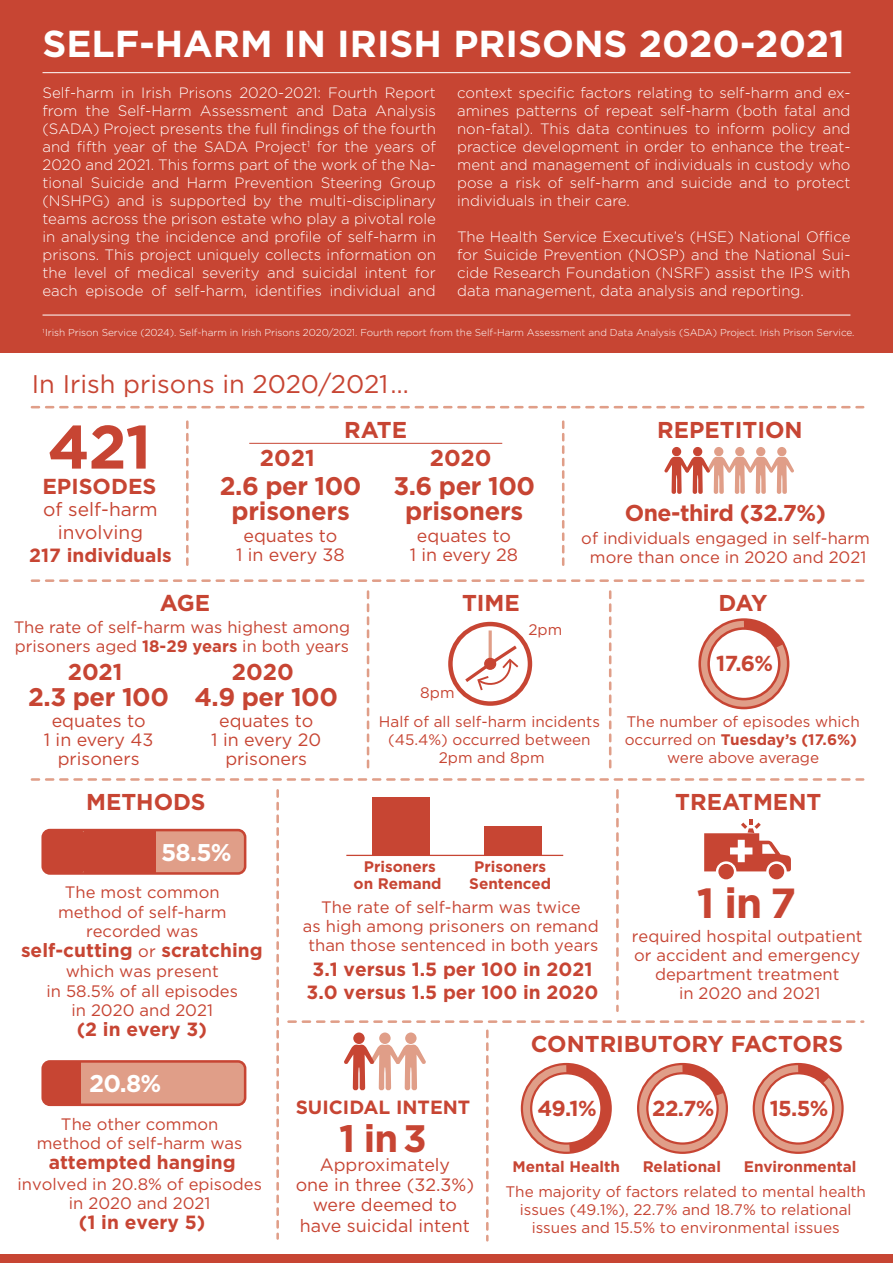
<style>
.page{position:relative;width:893px;height:1263px;background:#fff}
.page>*{position:absolute;margin:0;border:0;box-sizing:border-box;transform-origin:0 0}
.t1{font:700 61.2px "Gotham";color:#c74533}
.t2{font:700 42px "Gotham";color:#c74533}
.t3{font:700 38.25px "Gotham";color:#c74533}
.t4{font:700 37.5px "Gotham";color:#fff}
.t5{font:700 25.5px/25.5px "Gotham";letter-spacing:-.015em;color:#c74533;text-align:center}
.t6{font:25.5px "Gotham";color:#c74533}
.t7{font:700 24.15px "Gotham";color:#fff}
.t8{font:700 22.95px "Gotham";color:#c74533}
.t9{font:700 21.6px "Gotham";color:#c74533}
.t10{font:700 19.2px/23px "Gotham";color:#c74533;text-align:center}
.t11{font:19.2px/23px "Gotham";color:#c74533;text-align:center}
.t12{font:17.85px/19px "Gotham";color:#c74533;text-align:center}
.t13{font:16.65px/19.2px "Gotham";color:#c74533;text-align:center}
.t14{font:15.3px/17.9px "Gotham";color:#c74533;text-align:center}
.t15{font:700 15.3px/16.5px "Gotham";color:#c74533;text-align:center}
.t16{font:300 15px/18px "Gotham";color:#fff;text-align:justify}
.t17{font:300 10.05px "Gotham";letter-spacing:-.005em;color:#fff}
.s1{font-weight:700}
.s2{font-weight:400;font-size:16.65px}
</style>
<div class="page">
<div style="left:0;top:0;width:893px;height:353px;background:#c74533"></div>
<svg style="left:32px;top:406px;width:831px;height:2px"></svg>
<svg style="left:32px;top:579px;width:831px;height:3px"></svg>
<svg style="left:32px;top:778px;width:831px;height:3px"></svg>
<svg style="left:288px;top:1020px;width:575px;height:3px"></svg>
<div style="left:769px;top:864px;width:15px;height:15px;background:#c74533;border-radius:50%"></div>
<div style="left:718px;top:864px;width:16px;height:15px;background:#c74533;border-radius:50%"></div>
<svg style="left:704px;top:819px;width:87px;height:52px"></svg>
<div style="left:448px;top:622px;width:84px;height:84px;border:4px solid #c74533;border-radius:50%"></div>
<hr style="left:489px;top:630px;width:3px;height:29px;background:#e09e88">
<svg style="left:462px;top:642px;width:58px;height:50px"></svg>
<svg style="left:344px;top:1032px;width:82px;height:59px"></svg>
<svg style="left:664px;top:447px;width:130px;height:47px"></svg>
<svg style="left:186px;top:422px;width:3px;height:144px"></svg>
<svg style="left:562px;top:422px;width:2px;height:144px"></svg>
<svg style="left:367px;top:591px;width:2px;height:178px"></svg>
<svg style="left:276px;top:790px;width:3px;height:448px"></svg>
<svg style="left:609px;top:591px;width:2px;height:178px"></svg>
<svg style="left:486px;top:1031px;width:3px;height:209px"></svg>
<svg style="left:616px;top:790px;width:3px;height:221px"></svg>
<svg style="left:698px;top:618px;width:92px;height:92px"></svg>
<div style="left:521px;top:1063px;width:91px;height:91px;border:11px solid #c74533;border-radius:50%"></div>
<svg style="left:520px;top:1062px;width:57px;height:92px"></svg>
<svg style="left:637px;top:1062px;width:91px;height:92px"></svg>
<svg style="left:752px;top:1062px;width:92px;height:92px"></svg>
<div style="left:372px;top:797px;width:57px;height:58px;background:#c74533"></div>
<div style="left:484px;top:826px;width:57px;height:29px;background:#c74533"></div>
<hr style="left:346px;top:855px;width:217px;height:1px;background:#c74533">
<hr style="left:249px;top:443px;width:253px;height:1px;background:#c74533">
<div style="left:43px;top:1061px;width:202px;height:44px;background:#e09e88;border-radius:7px"></div>
<div style="left:41px;top:1060px;width:205px;height:46px;border:3px solid #c74533;border-radius:7px"></div>
<div style="left:43px;top:1061px;width:35px;height:44px;background:#c74533;border-radius:7px"></div>
<div style="left:69px;top:1061px;width:12px;height:44px;background:#c74533"></div>
<div style="left:43px;top:830px;width:202px;height:43px;background:#e09e88;border-radius:7px"></div>
<div style="left:41px;top:829px;width:205px;height:46px;border:3px solid #c74533;border-radius:7px"></div>
<div style="left:43px;top:830px;width:43px;height:43px;background:#c74533;border-radius:7px"></div>
<div style="left:84px;top:830px;width:71px;height:43px;background:#c74533"></div>
<div style="left:0;top:1254px;width:893px;height:9px;background:#c74533"></div>
<hr style="left:43px;top:72px;width:807px;height:1px;background:#fff">
<hr style="left:43px;top:315px;width:807px;height:1px;background:#fff">
<h3 class="t4" style="left:43px;top:22px;width:804px">SELF-HARM IN IRISH PRISONS 2020-2021</h3>
<p class="t16" style="left:43px;top:83px;width:395px">Self-harm in Irish Prisons 2020-2021: Fourth Report from the Self-Harm Assessment and Data Analysis (SADA) Project presents the full findings of the fourth and fifth year of the SADA Project<sup>1</sup> for the years of 2020 and 2021. This forms part of the work of the Na&shy;tional Suicide and Harm Prevention Steering Group (NSHPG) and is supported by the multi-disciplinary teams across the prison estate who play a pivotal role in analysing the incidence and profile of self-harm in prisons. This project uniquely collects information on the level of medical severity and suicidal intent for each episode of self-harm, identifies individual and</p>
<p class="t16" style="left:457px;top:83px;width:395px">context specific factors relating to self-harm and ex&shy;amines patterns of repeat self-harm (both fatal and non-fatal). This data continues to inform policy and practice development in order to enhance the treat&shy;ment and management of individuals in custody who pose a risk of self-harm and suicide and to protect individuals in their care.</p>
<p class="t16" style="left:457px;top:227px;width:395px">The Health Service Executive’s (HSE) National Office for Suicide Prevention (NOSP) and the National Sui&shy;cide Research Foundation (NSRF) assist the IPS with data management, data analysis and reporting.</p>
<p class="t17" style="left:43px;top:327px;width:814px"><sup>1</sup>Irish Prison Service (2024). Self-harm in Irish Prisons 2020/2021. Fourth report from the Self-Harm Assessment and Data Analysis (SADA) Project. Irish Prison Service.</p>
<h3 class="t6" style="left:32px;top:370px;width:378px">In Irish prisons in 2020/2021…</h3>
<h1 class="t1" style="left:48px;top:412px;width:105px">421</h1>
<h3 class="t9" style="left:42px;top:474px;width:115px">EPISODES</h3>
<p class="t11" style="left:43px;top:498px;width:116px">of self-harm involving</p>
<p class="t10" style="left:29px;top:543px;width:144px">217 individuals</p>
<h3 class="t8" style="left:344px;top:416px;width:64px">RATE</h3>
<h3 class="t8" style="left:260px;top:445px;width:56px">2021</h3>
<h3 class="t5" style="left:220px;top:472px;width:143px">2.6 per 100 prisoners</h3>
<h3 class="t8" style="left:430px;top:445px;width:63px">2020</h3>
<h3 class="t5" style="left:393px;top:472px;width:143px">3.6 per 100 prisoners</h3>
<p class="t12" style="left:236px;top:525px;width:110px">equates to<br>1 in every 38</p>
<p class="t12" style="left:410px;top:525px;width:110px">equates to<br>1 in every 28</p>
<h3 class="t8" style="left:160px;top:590px;width:52px">AGE</h3>
<h3 class="t8" style="left:462px;top:590px;width:59px">TIME</h3>
<h3 class="t8" style="left:657px;top:416px;width:147px">REPETITION</h3>
<h3 class="t8" style="left:625px;top:499px;width:203px">One-third (32.7%)</h3>
<p class="t13" style="left:581px;top:528px;width:290px">of individuals engaged in self-harm more than once in 2020 and 2021</p>
<h3 class="t8" style="left:719px;top:590px;width:50px">DAY</h3>
<p class="t13" style="left:14px;top:617px;width:338px;text-align:left">The rate of self-harm was highest among prisoners aged <span class="s1">18-29 years</span> in both years</p>
<h3 class="t8" style="left:68px;top:658px;width:56px">2021</h3>
<h3 class="t5" style="left:28px;top:684px;width:142px">2.3 per 100</h3>
<p class="t12" style="left:44px;top:711px;width:111px">equates to<br>1 in every 43 prisoners</p>
<h3 class="t8" style="left:232px;top:658px;width:63px">2020</h3>
<h3 class="t5" style="left:195px;top:684px;width:145px">4.9 per 100</h3>
<p class="t12" style="left:211px;top:711px;width:112px">equates to<br>1 in every 20 prisoners</p>
<h3 class="t8" style="left:86px;top:788px;width:121px">METHODS</h3>
<p class="t14" style="left:420px;top:684px;width:36px">8pm</p>
<p class="t14" style="left:528px;top:621px;width:35px">2pm</p>
<p class="t14" style="left:379px;top:713px;width:223px">Half of all self-harm incidents (45.4%) occurred between<br>2pm and 8pm</p>
<h3 class="t9" style="left:716px;top:651px;width:58px">17.6%</h3>
<p class="t14" style="left:625px;top:713px;width:237px">The number of episodes which occurred on <span class="s1">Tuesday’s (17.6%) </span>were above average</p>
<h3 class="t8" style="left:675px;top:788px;width:148px">TREATMENT</h3>
<h3 class="t7" style="left:161px;top:838px;width:72px">58.5%</h3>
<p class="t13" style="left:58px;top:882px;width:170px">The most common method of self-harm recorded was</p>
<p class="t10" style="left:21px;top:938px;width:243px">self-cutting <span class="s2">or</span> scratching</p>
<p class="t13" style="left:47px;top:962px;width:193px">which was present<br>in 58.5% of all episodes in 2020 and 2021</p>
<p class="t10" style="left:77px;top:1017px;width:132px">(2 in every 3)</p>
<h3 class="t7" style="left:89px;top:1070px;width:74px">20.8%</h3>
<p class="t13" style="left:37px;top:1114px;width:207px">The other common method of self-harm was</p>
<p class="t10" style="left:49px;top:1150px;width:188px">attempted hanging</p>
<p class="t13" style="left:17px;top:1174px;width:246px">involved in 20.8% of episodes in 2020 and 2021</p>
<p class="t10" style="left:79px;top:1210px;width:128px">(1 in every 5)</p>
<p class="t15" style="left:354px;top:858px;width:90px">Prisoners on Remand</p>
<p class="t15" style="left:469px;top:858px;width:83px">Prisoners<br>Sentenced</p>
<p class="t13" style="left:303px;top:897px;width:297px">The rate of self-harm was twice<br>as high among prisoners on remand than those sentenced in both years</p>
<p class="t10" style="left:307px;top:958px;width:293px">3.1 versus 1.5 per 100 in 2021<br>3.0 versus 1.5 per 100 in 2020</p>
<h2 class="t2" style="left:697px;top:879px;width:101px">1in7</h2>
<p class="t13" style="left:632px;top:926px;width:232px">required hospital outpatient or accident and emergency department treatment<br>in 2020 and 2021</p>
<p class="t10" style="left:296px;top:1095px;width:176px">SUICIDAL INTENT</p>
<h3 class="t3" style="left:339px;top:1116px;width:89px">1in3</h3>
<p class="t12" style="left:296px;top:1154px;width:180px;line-height:20.4px">Approximately<br>one in three (32.3%) were deemed to have suicidal intent</p>
<h3 class="t8" style="left:531px;top:1030px;width:314px">CONTRIBUTORY FACTORS</h3>
<h3 class="t9" style="left:538px;top:1095px;width:61px">49.1%</h3>
<h3 class="t9" style="left:652px;top:1095px;width:64px">22.7%</h3>
<h3 class="t9" style="left:770px;top:1095px;width:60px">15.5%</h3>
<p class="t15" style="left:513px;top:1158px;width:109px">Mental Health</p>
<p class="t15" style="left:643px;top:1158px;width:80px">Relational</p>
<p class="t15" style="left:744px;top:1158px;width:114px">Environmental</p>
<p class="t14" style="left:505px;top:1183px;width:362px">The majority of factors related to mental health issues (49.1%), 22.7% and 18.7% to relational issues and 15.5% to environmental issues</p>
</div>
